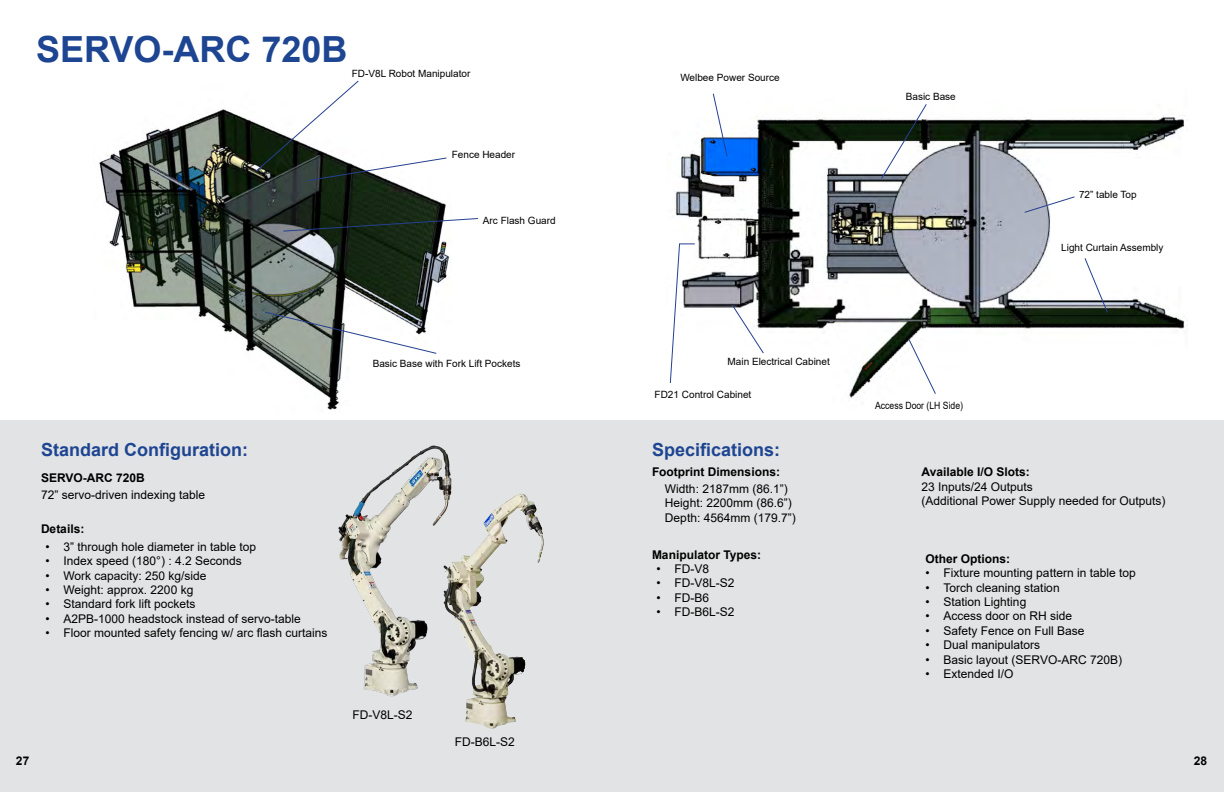
<style>
.page{position:relative;width:1224px;height:792px;background:#fff}
.page>*{position:absolute;margin:0;border:0;box-sizing:border-box;transform-origin:0 0}
.t1{font:700 36px "Arial";color:#1d4592}
.t2{font:700 18px "Arial";color:#1d4592}
.t3{font:12px/14.4px "Arial";color:#000}
.t4{font:700 12px "Arial";color:#000}
.t5{font:10px "Arial";color:#000}
.t6{font:10px "Arial";color:#000;scale:.87 1}
</style>
<div class="page">
<div style="left:0;top:420px;width:1224px;height:372px;background:#e2e3e4"></div>
<img style="left:99px;top:109px;width:351px;height:301px">
<img style="left:675px;top:116px;width:510px;height:282px">
<svg style="left:712px;top:93px;width:16px;height:65px"></svg>
<svg style="left:880px;top:104px;width:48px;height:76px"></svg>
<svg style="left:1023px;top:196px;width:53px;height:18px"></svg>
<svg style="left:1084px;top:257px;width:25px;height:57px"></svg>
<svg style="left:282px;top:217px;width:196px;height:15px"></svg>
<svg style="left:255px;top:80px;width:193px;height:102px"></svg>
<svg style="left:908px;top:339px;width:29px;height:56px"></svg>
<svg style="left:731px;top:303px;width:34px;height:51px"></svg>
<svg style="left:669px;top:243px;width:27px;height:141px"></svg>
<svg style="left:264px;top:311px;width:174px;height:44px"></svg>
<img style="left:338px;top:445px;width:114px;height:252px">
<img style="left:443px;top:494px;width:75px;height:235px">
<h1 class="t1" style="left:36px;top:24px;width:313px">SERVO-ARC 720B</h1>
<p class="t5" style="left:352px;top:66px;width:120px">FD-V8L Robot Manipulator</p>
<p class="t5" style="left:452px;top:147px;width:65px">Fence Header</p>
<p class="t5" style="left:483px;top:214px;width:74px">Arc Flash Guard</p>
<p class="t5" style="left:373px;top:357px;width:149px">Basic Base with Fork Lift Pockets</p>
<h2 class="t2" style="left:41px;top:437px;width:208px">Standard Configuration:</h2>
<p class="t4" style="left:41px;top:470px;width:105px">SERVO-ARC 720B</p>
<p class="t3" style="left:41px;top:488px;width:166px">72” servo-driven indexing table</p>
<p class="t4" style="left:41px;top:520px;width:45px">Details:</p>
<p class="t3" style="left:46px;top:539px;width:212px">• 3” through hole diameter in table top</p>
<p class="t3" style="left:46px;top:554px;width:198px">• Index speed (180°) : 4.2 Seconds</p>
<p class="t3" style="left:46px;top:568px;width:163px">• Work capacity: 250 kg/side</p>
<p class="t3" style="left:46px;top:582px;width:149px">• Weight: approx. 2200 kg</p>
<p class="t3" style="left:46px;top:597px;width:152px">• Standard fork lift pockets</p>
<p class="t3" style="left:46px;top:611px;width:257px">• A2PB-1000 headstock instead of servo-table</p>
<p class="t3" style="left:46px;top:626px;width:284px">• Floor mounted safety fencing w/ arc flash curtains</p>
<p class="t3" style="left:352px;top:707px;width:62px">FD-V8L-S2</p>
<p class="t3" style="left:455px;top:735px;width:62px">FD-B6L-S2</p>
<p class="t5" style="left:680px;top:71px;width:101px">Welbee Power Source</p>
<p class="t5" style="left:728px;top:355px;width:104px">Main Electrical Cabinet</p>
<p class="t5" style="left:655px;top:387px;width:98px">FD21 Control Cabinet</p>
<h2 class="t2" style="left:652px;top:437px;width:130px">Specifications:</h2>
<p class="t4" style="left:652px;top:464px;width:130px">Footprint Dimensions:</p>
<p class="t3" style="left:665px;top:482px;width:132px">Width: 2187mm (86.1”)<br>Height: 2200mm (86.6”)<br>Depth: 4564mm (179.7”)</p>
<p class="t4" style="left:652px;top:546px;width:111px">Manipulator Types:</p>
<p class="t3" style="left:656px;top:562px;width:54px">• FD-V8</p>
<p class="t3" style="left:656px;top:576px;width:80px">• FD-V8L-S2</p>
<p class="t3" style="left:656px;top:590px;width:54px">• FD-B6</p>
<p class="t3" style="left:656px;top:605px;width:80px">• FD-B6L-S2</p>
<p class="t5" style="left:906px;top:89px;width:52px">Basic Base</p>
<p class="t6" style="left:875px;top:399px;width:103px">Access Door (LH Side)</p>
<p class="t5" style="left:1079px;top:188px;width:59px">72” table Top</p>
<p class="t5" style="left:1061px;top:241px;width:104px">Light Curtain Assembly</p>
<p class="t4" style="left:921px;top:464px;width:110px">Available I/O Slots:</p>
<p class="t3" style="left:921px;top:479px;width:246px">23 Inputs/24 Outputs<br>(Additional Power Supply needed for Outputs)</p>
<p class="t4" style="left:926px;top:550px;width:86px">Other Options:</p>
<p class="t3" style="left:926px;top:566px;width:212px">• Fixture mounting pattern in table top</p>
<p class="t3" style="left:926px;top:580px;width:136px">• Torch cleaning station</p>
<p class="t3" style="left:926px;top:594px;width:102px">• Station Lighting</p>
<p class="t3" style="left:926px;top:609px;width:148px">• Access door on RH side</p>
<p class="t3" style="left:926px;top:623px;width:160px">• Safety Fence on Full Base</p>
<p class="t3" style="left:926px;top:638px;width:116px">• Dual manipulators</p>
<p class="t3" style="left:926px;top:652px;width:198px">• Basic layout (SERVO-ARC 720B)</p>
<p class="t3" style="left:926px;top:666px;width:90px">• Extended I/O</p>
<p class="t4" style="left:16px;top:752px;width:15px">27</p>
<p class="t4" style="left:1194px;top:752px;width:15px">28</p>
</div>
